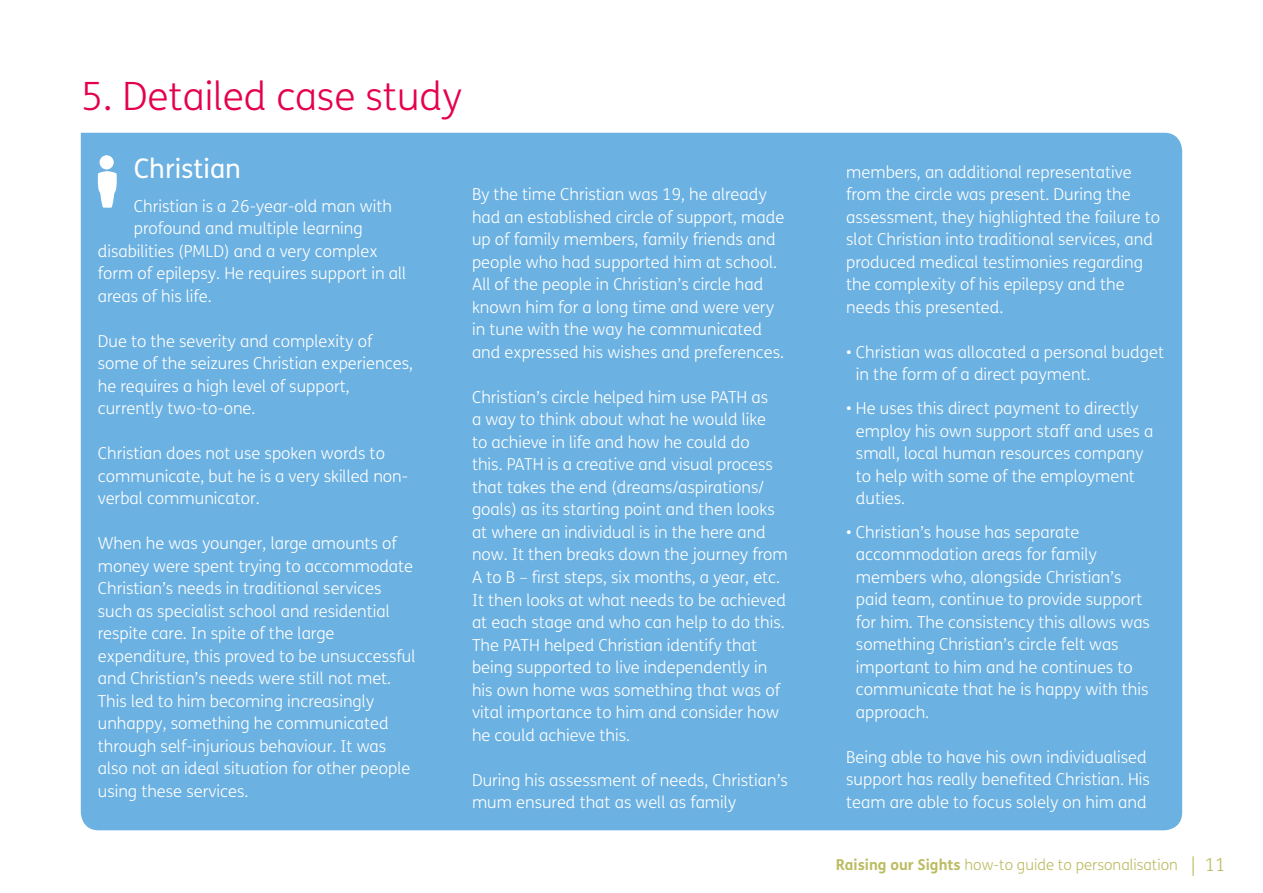
<style>
.page{position:relative;width:1263px;height:893px;background:#fff}
.page>*{position:absolute;margin:0;border:0;box-sizing:border-box;transform-origin:0 0}
.t1{font:300 39px "FS Mencap";color:#e5004b}
.t2{font:27px "FS Mencap";color:#fff}
.t3{font:300 16.5px/22.5px "FS Mencap";color:#fff}
.t4{font:300 15px "FS Mencap";color:#bcbc63}
.s1{font-weight:700}
.s2{font-size:18px}
</style>
<div class="page">
<div style="left:81px;top:133px;width:1101px;height:697px;background:#6bb1e2"></div>
<div style="left:100px;top:155px;width:14px;height:14px;background:#fff;border-radius:50%"></div>
<svg style="left:97px;top:171px;width:20px;height:37px"></svg>
<h1 class="t1" style="left:81px;top:74px;width:383px">5. Detailed case study</h1>
<h2 class="t2" style="left:134px;top:153px;width:109px">Christian</h2>
<p class="t3" style="left:134px;top:195px;width:260px">Christian is a 26-year-old man with</p>
<p class="t3" style="left:134px;top:217px;width:230px">profound and multiple learning</p>
<p class="t3" style="left:98px;top:240px;width:281px">disabilities (PMLD) and a very complex</p>
<p class="t3" style="left:98px;top:262px;width:310px">form of epilepsy. He requires support in all</p>
<p class="t3" style="left:98px;top:285px;width:116px">areas of his life.</p>
<p class="t3" style="left:98px;top:330px;width:317px">Due to the severity and complexity of some of the seizures Christian experiences, he requires a high level of support, currently two-to-one.</p>
<p class="t3" style="left:98px;top:442px;width:312px">Christian does not use spoken words to communicate, but he is a very skilled non&shy;verbal communicator.</p>
<p class="t3" style="left:98px;top:532px;width:319px">When he was younger, large amounts of money were spent trying to accommodate Christian’s needs in traditional services such as specialist school and residential respite care. In spite of the large expenditure, this proved to be unsuccessful and Christian’s needs were still not met.<br>This led to him becoming increasingly unhappy, something he communicated through self-injurious behaviour. It was also not an ideal situation for other people using these services.</p>
<p class="t3" style="left:472px;top:184px;width:314px">By the time Christian was 19, he already had an established circle of support, made up of family members, family friends and people who had supported him at school.<br>All of the people in Christian’s circle had known him for a long time and were very in tune with the way he communicated and expressed his wishes and preferences.</p>
<p class="t3" style="left:472px;top:386px;width:317px">Christian’s circle helped him use PATH as<br>a way to think about what he would like<br>to achieve in life and how he could do<br>this. PATH is a creative and visual process that takes the end (dreams/aspirations/ goals) as its starting point and then looks at where an individual is in the here and now. It then breaks down the journey from A to B – first steps, six months, a year, etc.<br>It then looks at what needs to be achieved at each stage and who can help to do this.<br>The PATH helped Christian identify that being supported to live independently in his own home was something that was of vital importance to him and consider how he could achieve this.</p>
<p class="t3" style="left:472px;top:769px;width:317px">During his assessment of needs, Christian’s mum ensured that as well as family</p>
<p class="t3" style="left:846px;top:161px;width:315px">members, an additional representative from the circle was present. During the assessment, they highlighted the failure to slot Christian into traditional services, and produced medical testimonies regarding the complexity of his epilepsy and the needs this presented.</p>
<p class="t3" style="left:856px;top:341px;width:310px;text-indent:-10px">• Christian was allocated a personal budget in the form of a direct payment.</p>
<p class="t3" style="left:856px;top:397px;width:299px;text-indent:-10px">• He uses this direct payment to directly employ his own support staff and uses a small, local human resources company to help with some of the employment duties.</p>
<p class="t3" style="left:856px;top:521px;width:296px;text-indent:-10px">• Christian’s house has separate accommodation areas for family members who, alongside Christian’s paid team, continue to provide support for him. The consistency this allows was something Christian’s circle felt was important to him and he continues to communicate that he is happy with this approach.</p>
<p class="t3" style="left:846px;top:746px;width:305px">Being able to have his own individualised support has really benefited Christian. His team are able to focus solely on him and</p>
<p class="t4" style="left:836px;top:856px;width:391px"><span class="s1">Raising our Sights</span> how-to guide to personalisation <span class="s2">| 11</span></p>
</div>
